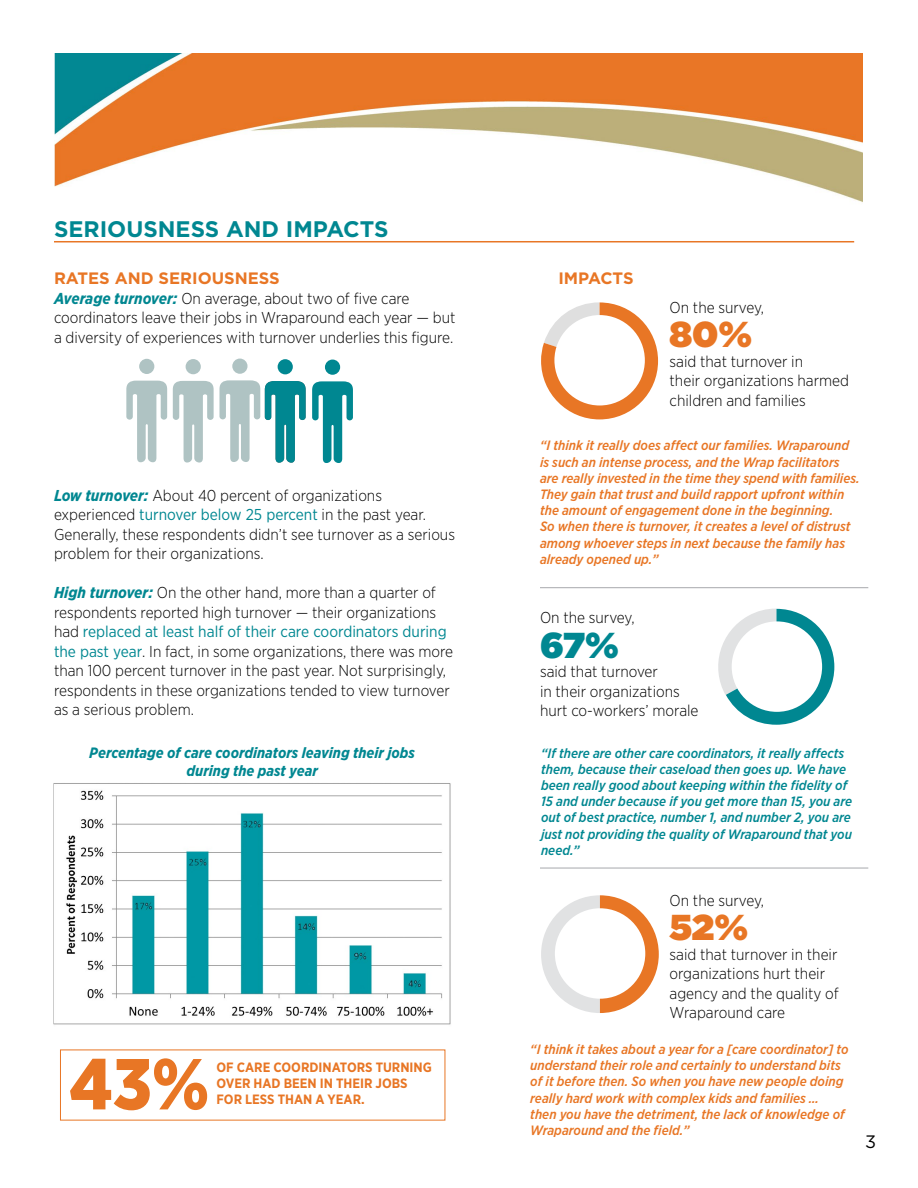
<style>
.page{position:relative;width:918px;height:1188px;background:#fff}
.page>*{position:absolute;margin:0;border:0;box-sizing:border-box;transform-origin:0 0}
.t1{font:900 72px "Gotham Narrow";color:#e87625}
.t2{font:900 36px "Gotham";color:#e87625}
.t3{font:900 36px "Gotham";color:#008791}
.t4{font:700 22.5px "Gotham";color:#008791}
.t5{font:18px "Gotham";color:#000}
.t6{font:700 16.5px "Gotham";color:#e87625}
.t7{font:300 15.75px/19.5px "Gotham Narrow";color:#000}
.t8{font:italic 700 15px "Gotham Narrow";color:#008791}
.t9{font:italic 500 13.5px/16.2px "Gotham Narrow";color:#e87625}
.t10{font:italic 500 13.5px/16.2px "Gotham Narrow";color:#008791}
.t11{font:700 13.5px/16.2px "Gotham Narrow";color:#e87625}
.s1{font-weight:700;font-style:italic;color:#008791}
.s2{font-weight:400;color:#008791}
</style>
<div class="page">
<img style="left:54px;top:54px;width:808px;height:148px">
<hr style="left:54px;top:241px;width:800px;height:1px;background:#e87625">
<svg style="left:173px;top:381px;width:41px;height:82px"></svg>
<div style="left:186px;top:359px;width:15px;height:15px;background:#afc3c3;border-radius:50%"></div>
<svg style="left:126px;top:381px;width:41px;height:81px"></svg>
<div style="left:139px;top:359px;width:15px;height:15px;background:#afc3c3;border-radius:50%"></div>
<div style="left:232px;top:359px;width:16px;height:15px;background:#afc3c3;border-radius:50%"></div>
<svg style="left:312px;top:381px;width:41px;height:82px"></svg>
<div style="left:325px;top:360px;width:15px;height:15px;background:#008791;border-radius:50%"></div>
<div style="left:278px;top:359px;width:15px;height:15px;background:#008791;border-radius:50%"></div>
<svg style="left:220px;top:380px;width:86px;height:83px"></svg>
<img style="left:53px;top:783px;width:398px;height:242px">
<svg style="left:541px;top:302px;width:117px;height:117px"></svg>
<div style="left:554px;top:315px;width:91px;height:90px;background:#fff;border-radius:50%"></div>
<svg style="left:718px;top:609px;width:116px;height:116px"></svg>
<div style="left:732px;top:621px;width:90px;height:91px;background:#fff;border-radius:50%"></div>
<svg style="left:541px;top:895px;width:118px;height:118px"></svg>
<div style="left:555px;top:908px;width:90px;height:91px;background:#fff;border-radius:50%"></div>
<hr style="left:540px;top:587px;width:328px;height:1px;background:#a7a9ac">
<hr style="left:540px;top:868px;width:328px;height:1px;background:#a7a9ac">
<p class="t4" style="left:54px;top:214px;width:336px">SERIOUSNESS AND IMPACTS</p>
<p class="t6" style="left:54px;top:267px;width:227px">RATES AND SERIOUSNESS</p>
<p class="t7" style="left:54px;top:288px;width:403px"><span class="s1">Average turnover:</span> On average, about two of five care coordinators leave their jobs in Wraparound each year — but a diversity of experiences with turnover underlies this figure.</p>
<p class="t7" style="left:54px;top:485px;width:403px"><span class="s1">Low turnover:</span> About 40 percent of organizations experienced <span class="s2">turnover below 25 percent</span> in the past year.<br>Generally, these respondents didn’t see turnover as a serious problem for their organizations.</p>
<p class="t7" style="left:54px;top:583px;width:401px"><span class="s1">High turnover:</span> On the other hand, more than a quarter of respondents reported high turnover — their organizations had <span class="s2">replaced at least half of their care coordinators during the past year</span>. In fact, in some organizations, there was more than 100 percent turnover in the past year. Not surprisingly, respondents in these organizations tended to view turnover as a serious problem.</p>
<p class="t8" style="left:89px;top:744px;width:327px">Percentage of care coordinators leaving their jobs</p>
<p class="t8" style="left:187px;top:762px;width:133px">during the past year</p>
<p class="t1" style="left:69px;top:1037px;width:142px">43%</p>
<p class="t11" style="left:217px;top:1059px;width:217px">OF CARE COORDINATORS TURNING<br>OVER HAD BEEN IN THEIR JOBS<br>FOR LESS THAN A YEAR.</p>
<p class="t6" style="left:558px;top:267px;width:77px">IMPACTS</p>
<p class="t7" style="left:670px;top:297px;width:96px">On the survey,</p>
<p class="t2" style="left:670px;top:309px;width:84px">80%</p>
<p class="t7" style="left:670px;top:351px;width:135px">said that turnover in</p>
<p class="t7" style="left:670px;top:371px;width:181px">their organizations harmed children and families</p>
<p class="t9" style="left:540px;top:437px;width:321px">“I think it really does affect our families. Wraparound is such an intense process, and the Wrap facilitators are really invested in the time they spend with families.<br>They gain that trust and build rapport upfront within the amount of engagement done in the beginning.<br>So when there is turnover, it creates a level of distrust among whoever steps in next because the family has already opened up.”</p>
<p class="t7" style="left:540px;top:608px;width:96px">On the survey,</p>
<p class="t3" style="left:540px;top:619px;width:80px">67%</p>
<p class="t7" style="left:540px;top:662px;width:119px">said that turnover</p>
<p class="t7" style="left:540px;top:681px;width:141px">in their organizations</p>
<p class="t7" style="left:540px;top:701px;width:160px">hurt co-workers’ morale</p>
<p class="t10" style="left:541px;top:745px;width:313px">“If there are other care coordinators, it really affects them, because their caseload then goes up. We have been really good about keeping within the fidelity of 15 and under because if you get more than 15, you are out of best practice, number 1, and number 2, you are just not providing the quality of Wraparound that you need.”</p>
<p class="t7" style="left:670px;top:890px;width:96px">On the survey,</p>
<p class="t2" style="left:670px;top:902px;width:80px">52%</p>
<p class="t7" style="left:670px;top:944px;width:171px">said that turnover in their organizations hurt their agency and the quality of<br>Wraparound care</p>
<p class="t9" style="left:530px;top:1041px;width:320px">“I think it takes about a year for a [care coordinator] to understand their role and certainly to understand bits of it before then. So when you have new people doing really hard work with complex kids and families … then you have the detriment, the lack of knowledge of Wraparound and the field.”</p>
<p class="t5" style="left:865px;top:1131px;width:13px">3</p>
</div>
